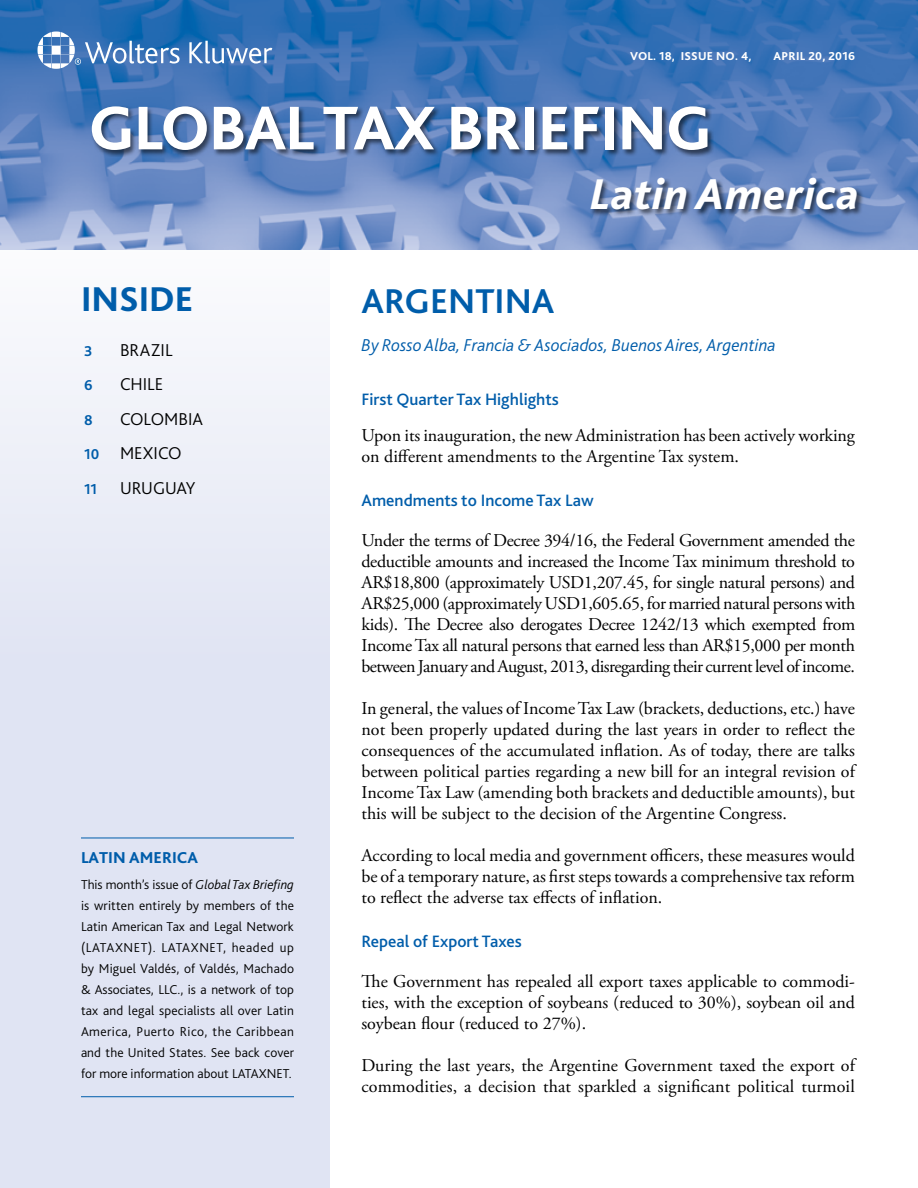
<style>
.page{position:relative;width:918px;height:1188px;background:#fff}
.page>*{position:absolute;margin:0;border:0;box-sizing:border-box;transform-origin:0 0}
.t1{font:800 64.5px "Bliss 2";letter-spacing:-.02em;color:#fff}
.t2{font:italic 800 45px "Bliss 2";letter-spacing:.015em;color:#fff}
.H2_A{font:700 36px "Bliss 2";color:#005daa}
.t3{font:800 36px "Bliss 2";color:#005daa}
.BODY_A{font:18px/21px "Adobe Garamond Pro";color:#000;text-align:justify}
.Byline_A{font:italic 300 18px "Bliss 2";color:#005daa}
.TOC_Body_A{font:300 18px "Bliss 2";color:#000}
.H2_A-2{font:500 17.25px "Bliss 2";color:#005daa}
.TOC_H2_A{font:800 16.5px "Bliss 2";color:#005daa}
.TOC_Body_A-2{font:700 15px "Bliss 2";color:#005daa}
.TOC_Body_B{font:300 13.5px/21px "Bliss 2";color:#000;text-align:justify}
.t4{font:800 12px "Bliss 2";letter-spacing:.02em;color:#fff}
.s1{font-weight:700;font-size:15px;color:#005daa}
.s2{font-style:italic}
</style>
<div class="page">
<img style="left:0;top:0;width:918px;height:249px">
<div style="left:0;top:250px;width:330px;height:938px;background:linear-gradient(to bottom,#f3f4fa,#d9def1)"></div>
<div style="left:92px;top:105px;width:622px;height:52px;background:#000;opacity:.56"></div>
<div style="left:590px;top:178px;width:275px;height:39px;background:#000;opacity:.56"></div>
<svg style="left:189px;top:41px;width:83px;height:23px;background:#6b95c8"></svg>
<svg style="left:38px;top:32px;width:142px;height:37px;background:#5b8cc3"></svg>
<hr style="left:81px;top:838px;width:213px;height:1px;background:#005daa">
<hr style="left:81px;top:1096px;width:213px;height:1px;background:#005daa">
<p class="t4" style="left:630px;top:49px;width:123px">VOL. 18, ISSUE NO. 4,</p>
<p class="t4" style="left:774px;top:49px;width:83px">APRIL 20, 2016</p>
<h1 class="t1" style="left:88px;top:88px;width:625px">GLOBAL TAX BRIEFING</h1>
<h2 class="t2" style="left:590px;top:166px;width:271px">Latin America</h2>
<h3 class="t3" style="left:81px;top:277px;width:114px">INSIDE</h3>
<p class="TOC_Body_A-2" style="left:84px;top:342px;width:10px">3</p>
<p class="TOC_Body_A" style="left:120px;top:339px;width:54px">BRAZIL</p>
<p class="TOC_Body_A-2" style="left:84px;top:376px;width:10px">6</p>
<p class="TOC_Body_A" style="left:120px;top:373px;width:45px">CHILE</p>
<p class="TOC_Body_A-2" style="left:84px;top:411px;width:10px">8</p>
<p class="TOC_Body_A" style="left:120px;top:408px;width:85px">COLOMBIA</p>
<p class="TOC_Body_A" style="left:84px;top:442px;width:99px"><span class="s1">10</span> MEXICO</p>
<p class="TOC_Body_A-2" style="left:84px;top:480px;width:15px">11</p>
<p class="TOC_Body_A" style="left:120px;top:477px;width:77px">URUGUAY</p>
<p class="TOC_H2_A" style="left:81px;top:848px;width:118px">LATIN AMERICA</p>
<p class="TOC_Body_B" style="left:81px;top:874px;width:215px">This month’s issue of <span class="s2">Global Tax Briefing </span>is written entirely by members of the Latin American Tax and Legal Network (LATAXNET). LATAXNET, headed up by Miguel Valdés, of Valdés, Machado &amp; Associates, LLC., is a network of top tax and legal specialists all over Latin America, Puerto Rico, the Caribbean and the United States. See back cover for more information about LATAXNET.</p>
<p class="H2_A" style="left:362px;top:278px;width:194px">ARGENTINA</p>
<p class="Byline_A" style="left:362px;top:334px;width:416px">By Rosso Alba, Francia &amp; Asociados, Buenos Aires, Argentina</p>
<p class="H2_A-2" style="left:362px;top:388px;width:199px">First Quarter Tax Highlights</p>
<p class="BODY_A" style="left:362px;top:425px;width:495px">Upon its inauguration, the new Administration has been actively working on different amendments to the Argentine Tax system.</p>
<p class="H2_A-2" style="left:362px;top:489px;width:234px">Amendments to Income Tax Law</p>
<p class="BODY_A" style="left:362px;top:530px;width:495px">Under the terms of Decree 394/16, the Federal Government amended the deductible amounts and increased the Income Tax minimum threshold to AR$18,800 (approximately USD1,207.45, for single natural persons) and AR$25,000 (approximately USD1,605.65, for married natural persons with kids). The Decree also derogates Decree 1242/13 which exempted from Income Tax all natural persons that earned less than AR$15,000 per month between January and August, 2013, disregarding their current level of income.</p>
<p class="BODY_A" style="left:362px;top:698px;width:495px">In general, the values of Income Tax Law (brackets, deductions, etc.) have not been properly updated during the last years in order to reflect the consequences of the accumulated inflation. As of today, there are talks between political parties regarding a new bill for an integral revision of Income Tax Law (amending both brackets and deductible amounts), but this will be subject to the decision of the Argentine Congress.</p>
<p class="BODY_A" style="left:362px;top:845px;width:495px">According to local media and government officers, these measures would be of a temporary nature, as first steps towards a comprehensive tax reform to reflect the adverse tax effects of inflation.</p>
<p class="H2_A-2" style="left:362px;top:930px;width:162px">Repeal of Export Taxes</p>
<p class="BODY_A" style="left:362px;top:971px;width:495px">The Government has repealed all export taxes applicable to commodi&shy;ties, with the exception of soybeans (reduced to 30%), soybean oil and soybean flour (reduced to 27%).</p>
<p class="BODY_A" style="left:362px;top:1055px;width:495px">During the last years, the Argentine Government taxed the export of commodities, a decision that sparkled a significant political turmoil</p>
</div>
